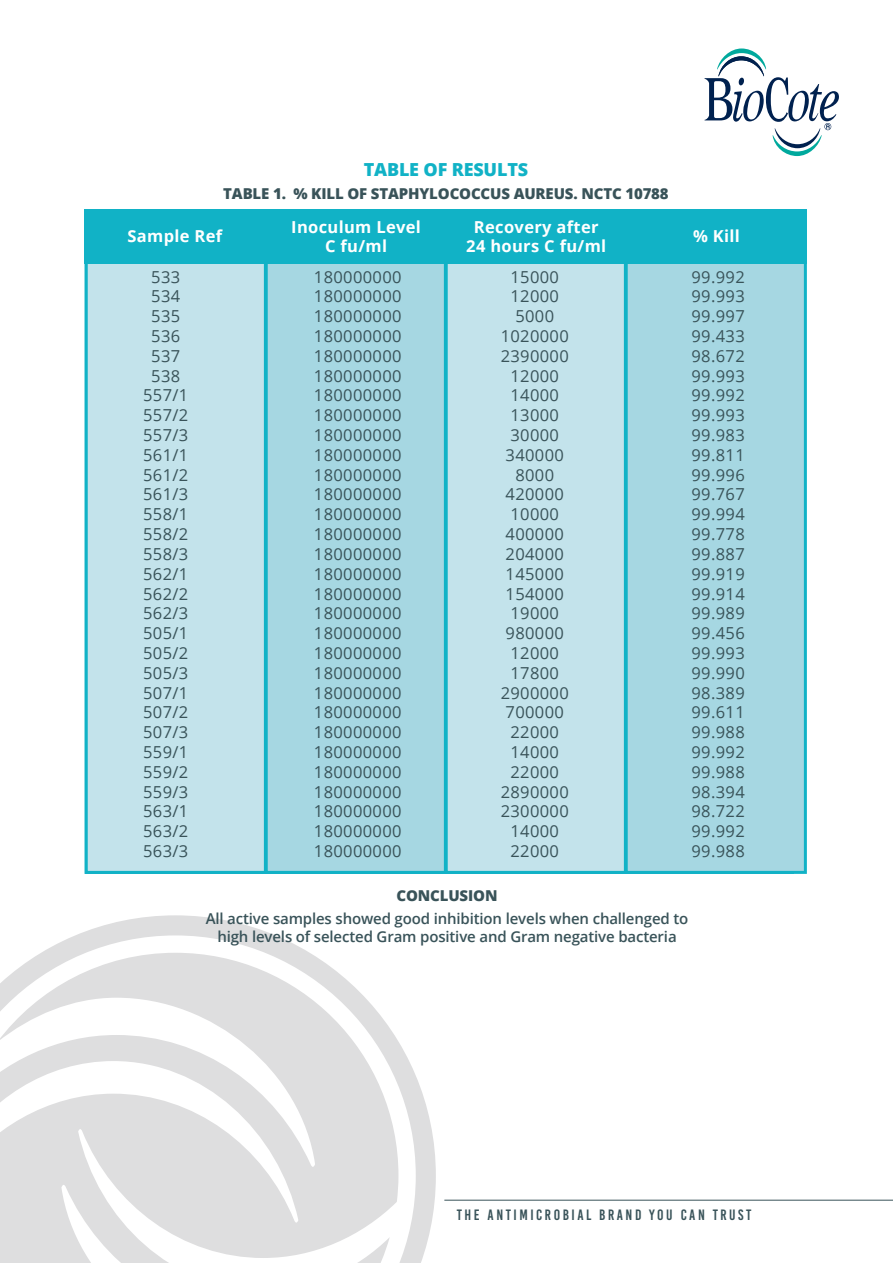
<style>
.page{position:relative;width:893px;height:1263px;background:#fff}
.page>*{position:absolute;margin:0;border:0;box-sizing:border-box;transform-origin:0 0}
.t1{font:800 18px "Open Sans";letter-spacing:-.01em;color:#11b2c6}
.t2{font:16.5px "Open Sans";letter-spacing:.02em;color:#395359}
.t3{font:700 16.5px/19.8px "Open Sans";letter-spacing:.02em;color:#fff;text-align:center}
.t4{font:600 15px/18px "Open Sans";letter-spacing:-.01em;color:#395359;text-align:center}
.t5{font:800 15px "Open Sans";letter-spacing:-.01em;color:#395359}
.t6{font:15px "Bebas Kai";letter-spacing:.17em;color:#395359}
</style>
<div class="page">
<svg style="left:0;top:915px;width:436px;height:348px;fill:#dededf"></svg>
<svg style="left:705px;top:48px;width:134px;height:108px"></svg>
<hr style="left:444px;top:1200px;width:449px;height:1px;background:#395359">
<div style="left:85px;top:248px;width:182px;height:626px;background:#c3e3eb;border:3px solid #11b2c6"></div>
<div style="left:265px;top:248px;width:182px;height:626px;background:#a6d7e2;border:3px solid #11b2c6"></div>
<div style="left:445px;top:248px;width:182px;height:626px;background:#c3e3eb;border:3px solid #11b2c6"></div>
<div style="left:625px;top:248px;width:182px;height:626px;background:#a6d7e2;border:3px solid #11b2c6"></div>
<div style="left:85px;top:209px;width:722px;height:55px;background:#11b2c6"></div>
<p class="t1" style="left:364px;top:156px;width:166px">TABLE OF RESULTS</p>
<p class="t5" style="left:223px;top:182px;width:447px">TABLE 1. % KILL OF STAPHYLOCOCCUS AUREUS. NCTC 10788</p>
<p class="t3" style="left:127px;top:226px;width:96px">Sample Ref</p>
<p class="t3" style="left:291px;top:216px;width:131px">Inoculum Level<br>C fu/ml</p>
<p class="t3" style="left:466px;top:216px;width:142px">Recovery after<br>24 hours C fu/ml</p>
<p class="t3" style="left:693px;top:226px;width:48px">% Kill</p>
<p class="t2" style="left:151px;top:265px;width:30px">533</p>
<p class="t2" style="left:314px;top:265px;width:89px">180000000</p>
<p class="t2" style="left:510px;top:265px;width:50px">15000</p>
<p class="t2" style="left:691px;top:265px;width:55px">99.992</p>
<p class="t2" style="left:151px;top:285px;width:30px">534</p>
<p class="t2" style="left:314px;top:285px;width:89px">180000000</p>
<p class="t2" style="left:510px;top:285px;width:50px">12000</p>
<p class="t2" style="left:691px;top:285px;width:55px">99.993</p>
<p class="t2" style="left:151px;top:305px;width:30px">535</p>
<p class="t2" style="left:314px;top:305px;width:89px">180000000</p>
<p class="t2" style="left:515px;top:305px;width:40px">5000</p>
<p class="t2" style="left:691px;top:305px;width:55px">99.997</p>
<p class="t2" style="left:151px;top:325px;width:30px">536</p>
<p class="t2" style="left:314px;top:325px;width:89px">180000000</p>
<p class="t2" style="left:501px;top:325px;width:70px">1020000</p>
<p class="t2" style="left:691px;top:325px;width:55px">99.433</p>
<p class="t2" style="left:151px;top:345px;width:30px">537</p>
<p class="t2" style="left:314px;top:345px;width:89px">180000000</p>
<p class="t2" style="left:501px;top:345px;width:70px">2390000</p>
<p class="t2" style="left:691px;top:345px;width:55px">98.672</p>
<p class="t2" style="left:151px;top:364px;width:30px">538</p>
<p class="t2" style="left:314px;top:364px;width:89px">180000000</p>
<p class="t2" style="left:510px;top:364px;width:50px">12000</p>
<p class="t2" style="left:691px;top:364px;width:55px">99.993</p>
<p class="t2" style="left:143px;top:384px;width:47px">557/1</p>
<p class="t2" style="left:314px;top:384px;width:89px">180000000</p>
<p class="t2" style="left:510px;top:384px;width:50px">14000</p>
<p class="t2" style="left:691px;top:384px;width:55px">99.992</p>
<p class="t2" style="left:143px;top:404px;width:47px">557/2</p>
<p class="t2" style="left:314px;top:404px;width:89px">180000000</p>
<p class="t2" style="left:510px;top:404px;width:50px">13000</p>
<p class="t2" style="left:691px;top:404px;width:55px">99.993</p>
<p class="t2" style="left:143px;top:424px;width:47px">557/3</p>
<p class="t2" style="left:314px;top:424px;width:89px">180000000</p>
<p class="t2" style="left:510px;top:424px;width:50px">30000</p>
<p class="t2" style="left:691px;top:424px;width:55px">99.983</p>
<p class="t2" style="left:143px;top:444px;width:47px">561/1</p>
<p class="t2" style="left:314px;top:444px;width:89px">180000000</p>
<p class="t2" style="left:506px;top:444px;width:60px">340000</p>
<p class="t2" style="left:691px;top:444px;width:55px">99.811</p>
<p class="t2" style="left:143px;top:463px;width:47px">561/2</p>
<p class="t2" style="left:314px;top:463px;width:89px">180000000</p>
<p class="t2" style="left:515px;top:463px;width:40px">8000</p>
<p class="t2" style="left:691px;top:463px;width:55px">99.996</p>
<p class="t2" style="left:143px;top:483px;width:47px">561/3</p>
<p class="t2" style="left:314px;top:483px;width:89px">180000000</p>
<p class="t2" style="left:506px;top:483px;width:60px">420000</p>
<p class="t2" style="left:691px;top:483px;width:55px">99.767</p>
<p class="t2" style="left:143px;top:503px;width:47px">558/1</p>
<p class="t2" style="left:314px;top:503px;width:89px">180000000</p>
<p class="t2" style="left:510px;top:503px;width:50px">10000</p>
<p class="t2" style="left:691px;top:503px;width:55px">99.994</p>
<p class="t2" style="left:143px;top:523px;width:47px">558/2</p>
<p class="t2" style="left:314px;top:523px;width:89px">180000000</p>
<p class="t2" style="left:506px;top:523px;width:60px">400000</p>
<p class="t2" style="left:691px;top:523px;width:55px">99.778</p>
<p class="t2" style="left:143px;top:543px;width:47px">558/3</p>
<p class="t2" style="left:314px;top:543px;width:89px">180000000</p>
<p class="t2" style="left:506px;top:543px;width:60px">204000</p>
<p class="t2" style="left:691px;top:543px;width:55px">99.887</p>
<p class="t2" style="left:143px;top:562px;width:47px">562/1</p>
<p class="t2" style="left:314px;top:562px;width:89px">180000000</p>
<p class="t2" style="left:506px;top:562px;width:60px">145000</p>
<p class="t2" style="left:691px;top:562px;width:55px">99.919</p>
<p class="t2" style="left:143px;top:582px;width:47px">562/2</p>
<p class="t2" style="left:314px;top:582px;width:89px">180000000</p>
<p class="t2" style="left:506px;top:582px;width:60px">154000</p>
<p class="t2" style="left:691px;top:582px;width:55px">99.914</p>
<p class="t2" style="left:143px;top:602px;width:47px">562/3</p>
<p class="t2" style="left:314px;top:602px;width:89px">180000000</p>
<p class="t2" style="left:510px;top:602px;width:50px">19000</p>
<p class="t2" style="left:691px;top:602px;width:55px">99.989</p>
<p class="t2" style="left:143px;top:622px;width:47px">505/1</p>
<p class="t2" style="left:314px;top:622px;width:89px">180000000</p>
<p class="t2" style="left:506px;top:622px;width:60px">980000</p>
<p class="t2" style="left:691px;top:622px;width:55px">99.456</p>
<p class="t2" style="left:143px;top:642px;width:47px">505/2</p>
<p class="t2" style="left:314px;top:642px;width:89px">180000000</p>
<p class="t2" style="left:510px;top:642px;width:50px">12000</p>
<p class="t2" style="left:691px;top:642px;width:55px">99.993</p>
<p class="t2" style="left:143px;top:661px;width:47px">505/3</p>
<p class="t2" style="left:314px;top:661px;width:89px">180000000</p>
<p class="t2" style="left:510px;top:661px;width:50px">17800</p>
<p class="t2" style="left:691px;top:661px;width:55px">99.990</p>
<p class="t2" style="left:143px;top:681px;width:47px">507/1</p>
<p class="t2" style="left:314px;top:681px;width:89px">180000000</p>
<p class="t2" style="left:501px;top:681px;width:70px">2900000</p>
<p class="t2" style="left:691px;top:681px;width:55px">98.389</p>
<p class="t2" style="left:143px;top:701px;width:47px">507/2</p>
<p class="t2" style="left:314px;top:701px;width:89px">180000000</p>
<p class="t2" style="left:506px;top:701px;width:60px">700000</p>
<p class="t2" style="left:691px;top:701px;width:55px">99.611</p>
<p class="t2" style="left:143px;top:721px;width:47px">507/3</p>
<p class="t2" style="left:314px;top:721px;width:89px">180000000</p>
<p class="t2" style="left:510px;top:721px;width:50px">22000</p>
<p class="t2" style="left:691px;top:721px;width:55px">99.988</p>
<p class="t2" style="left:143px;top:741px;width:47px">559/1</p>
<p class="t2" style="left:314px;top:741px;width:89px">180000000</p>
<p class="t2" style="left:510px;top:741px;width:50px">14000</p>
<p class="t2" style="left:691px;top:741px;width:55px">99.992</p>
<p class="t2" style="left:143px;top:760px;width:47px">559/2</p>
<p class="t2" style="left:314px;top:760px;width:89px">180000000</p>
<p class="t2" style="left:510px;top:760px;width:50px">22000</p>
<p class="t2" style="left:691px;top:760px;width:55px">99.988</p>
<p class="t2" style="left:143px;top:780px;width:47px">559/3</p>
<p class="t2" style="left:314px;top:780px;width:89px">180000000</p>
<p class="t2" style="left:501px;top:780px;width:70px">2890000</p>
<p class="t2" style="left:691px;top:780px;width:55px">98.394</p>
<p class="t2" style="left:143px;top:800px;width:47px">563/1</p>
<p class="t2" style="left:314px;top:800px;width:89px">180000000</p>
<p class="t2" style="left:501px;top:800px;width:70px">2300000</p>
<p class="t2" style="left:691px;top:800px;width:55px">98.722</p>
<p class="t2" style="left:143px;top:820px;width:47px">563/2</p>
<p class="t2" style="left:314px;top:820px;width:89px">180000000</p>
<p class="t2" style="left:510px;top:820px;width:50px">14000</p>
<p class="t2" style="left:691px;top:820px;width:55px">99.992</p>
<p class="t2" style="left:143px;top:840px;width:47px">563/3</p>
<p class="t2" style="left:314px;top:840px;width:89px">180000000</p>
<p class="t2" style="left:510px;top:840px;width:50px">22000</p>
<p class="t2" style="left:691px;top:840px;width:55px">99.988</p>
<p class="t5" style="left:396px;top:884px;width:103px">CONCLUSION</p>
<p class="t4" style="left:206px;top:909px;width:484px">All active samples showed good inhibition levels when challenged to high levels of selected Gram positive and Gram negative bacteria</p>
<p class="t6" style="left:457px;top:1207px;width:296px">THE ANTIMICROBIAL BRAND YOU CAN TRUST</p>
</div>
